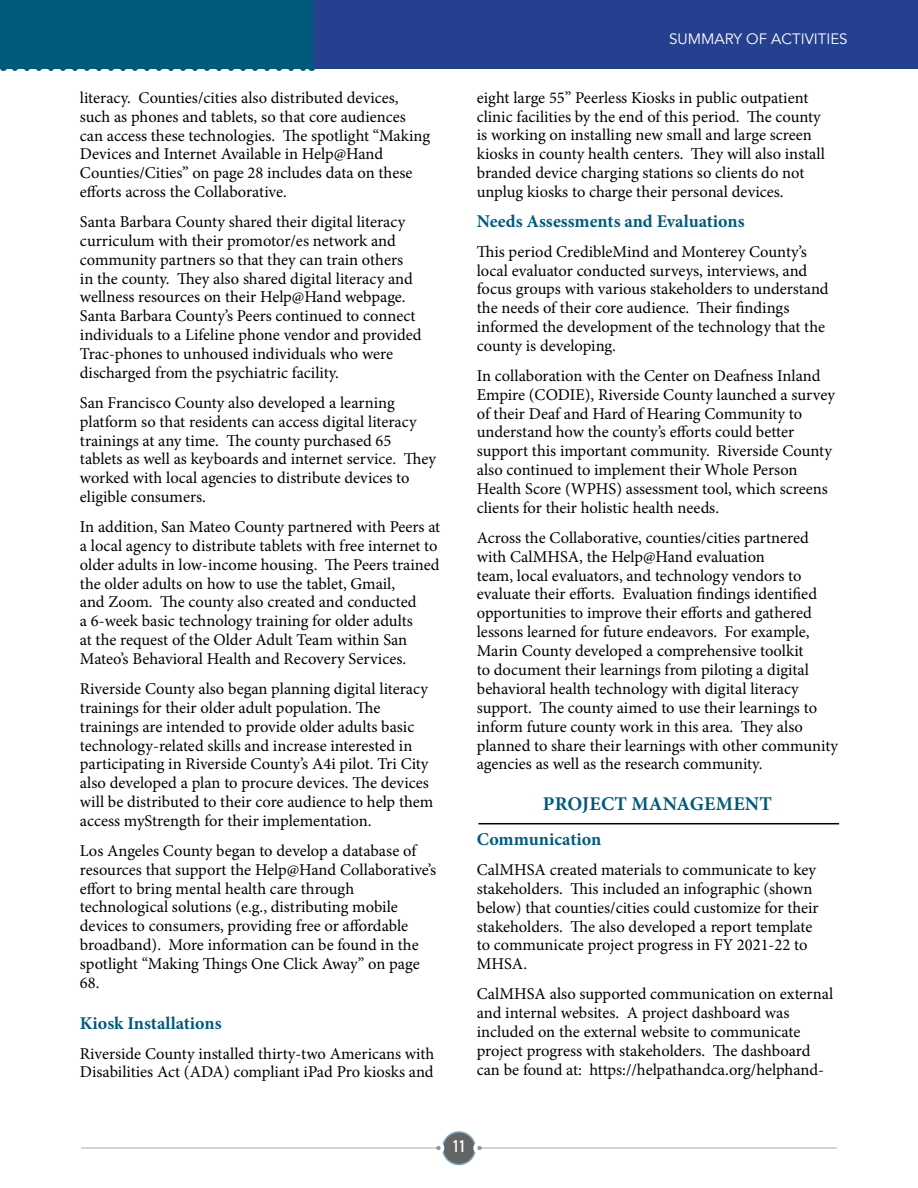
<style>
.page{position:relative;width:918px;height:1188px;background:#fff}
.page>*{position:absolute;margin:0;border:0;box-sizing:border-box;transform-origin:0 0}
.t1{font:700 19.5px "Minion Pro";letter-spacing:.01em;color:#005a7c}
.t2{font:700 18px "Minion Pro";color:#005a7c}
.t3{font:16.5px/18.9px "Minion Pro";color:#000}
.t4{font:700 16.5px "DIN Condensed";color:#fff}
.t5{font:15px "Avenir";color:#fff}
</style>
<div class="page">
<div style="left:443px;top:1132px;width:32px;height:33px;background:#636466;border-radius:50%"></div>
<div style="left:442px;top:1131px;width:34px;height:34px;border:2px solid #7ba9c1;border-radius:50%"></div>
<div style="left:433px;top:1142px;width:11px;height:12px;background:#fff;border-radius:50%"></div>
<div style="left:473px;top:1142px;width:12px;height:12px;background:#fff;border-radius:50%"></div>
<hr style="left:81px;top:1148px;width:357px;height:1px;background:#a5a7aa">
<hr style="left:480px;top:1148px;width:357px;height:1px;background:#a5a7aa">
<svg style="left:436px;top:1146px;width:5px;height:4px"></svg>
<svg style="left:477px;top:1146px;width:5px;height:4px"></svg>
<div style="left:0;top:0;width:313px;height:68px;background:#005a7c"></div>
<div style="left:313px;top:0;width:605px;height:68px;background:#25408f"></div>
<svg style="left:15px;top:68px;width:290px;height:3px"></svg>
<hr style="left:478px;top:823px;width:361px;height:1px;background:#000">
<p class="t3" style="left:80px;top:88px;width:352px">literacy. Counties/cities also distributed devices, such as phones and tablets, so that core audiences can access these technologies. The spotlight “Making Devices and Internet Available in Help@Hand Counties/Cities” on page 28 includes data on these efforts across the Collaborative.</p>
<p class="t3" style="left:80px;top:212px;width:343px">Santa Barbara County shared their digital literacy curriculum with their promotor/es network and community partners so that they can train others<br>in the county. They also shared digital literacy and wellness resources on their Help@Hand webpage.<br>Santa Barbara County’s Peers continued to connect individuals to a Lifeline phone vendor and provided Trac-phones to unhoused individuals who were discharged from the psychiatric facility.</p>
<p class="t3" style="left:80px;top:393px;width:358px">San Francisco County also developed a learning platform so that residents can access digital literacy trainings at any time. The county purchased 65 tablets as well as keyboards and internet service. They worked with local agencies to distribute devices to eligible consumers.</p>
<p class="t3" style="left:80px;top:517px;width:362px">In addition, San Mateo County partnered with Peers at a local agency to distribute tablets with free internet to older adults in low-income housing. The Peers trained the older adults on how to use the tablet, Gmail,<br>and Zoom. The county also created and conducted<br>a 6-week basic technology training for older adults<br>at the request of the Older Adult Team within San Mateo’s Behavioral Health and Recovery Services.</p>
<p class="t3" style="left:80px;top:679px;width:355px">Riverside County also began planning digital literacy trainings for their older adult population. The trainings are intended to provide older adults basic technology-related skills and increase interested in participating in Riverside County’s A4i pilot. Tri City also developed a plan to procure devices. The devices will be distributed to their core audience to help them access myStrength for their implementation.</p>
<p class="t3" style="left:80px;top:841px;width:358px">Los Angeles County began to develop a database of resources that support the Help@Hand Collaborative’s effort to bring mental health care through technological solutions (e.g., distributing mobile devices to consumers, providing free or affordable broadband). More information can be found in the spotlight “Making Things One Click Away” on page 68.</p>
<p class="t2" style="left:80px;top:1010px;width:143px">Kiosk Installations</p>
<p class="t3" style="left:80px;top:1044px;width:356px">Riverside County installed thirty-two Americans with<br>Disabilities Act (ADA) compliant iPad Pro kiosks and</p>
<p class="t5" style="left:669px;top:30px;width:180px">SUMMARY OF ACTIVITIES</p>
<p class="t3" style="left:477px;top:88px;width:350px">eight large 55” Peerless Kiosks in public outpatient clinic facilities by the end of this period. The county is working on installing new small and large screen kiosks in county health centers. They will also install branded device charging stations so clients do not unplug kiosks to charge their personal devices.</p>
<p class="t2" style="left:477px;top:208px;width:269px">Needs Assessments and Evaluations</p>
<p class="t3" style="left:477px;top:242px;width:353px">This period CredibleMind and Monterey County’s local evaluator conducted surveys, interviews, and focus groups with various stakeholders to understand the needs of their core audience. Their findings informed the development of the technology that the county is developing.</p>
<p class="t3" style="left:477px;top:366px;width:360px">In collaboration with the Center on Deafness Inland Empire (CODIE), Riverside County launched a survey of their Deaf and Hard of Hearing Community to understand how the county’s efforts could better support this important community. Riverside County also continued to implement their Whole Person Health Score (WPHS) assessment tool, which screens clients for their holistic health needs.</p>
<p class="t3" style="left:477px;top:528px;width:363px">Across the Collaborative, counties/cities partnered with CalMHSA, the Help@Hand evaluation<br>team, local evaluators, and technology vendors to evaluate their efforts. Evaluation findings identified opportunities to improve their efforts and gathered lessons learned for future endeavors. For example, Marin County developed a comprehensive toolkit<br>to document their learnings from piloting a digital behavioral health technology with digital literacy support. The county aimed to use their learnings to inform future county work in this area. They also planned to share their learnings with other community agencies as well as the research community.</p>
<p class="t1" style="left:543px;top:790px;width:231px">PROJECT MANAGEMENT</p>
<p class="t2" style="left:477px;top:827px;width:126px">Communication</p>
<p class="t3" style="left:477px;top:860px;width:343px">CalMHSA created materials to communicate to key stakeholders. This included an infographic (shown below) that counties/cities could customize for their stakeholders. The also developed a report template to communicate project progress in FY 2021-22 to MHSA.</p>
<p class="t3" style="left:477px;top:984px;width:358px">CalMHSA also supported communication on external and internal websites. A project dashboard was included on the external website to communicate project progress with stakeholders. The dashboard can be found at: https://helpathandca.org/helphand-</p>
<p class="t4" style="left:453px;top:1135px;width:14px">11</p>
</div>
